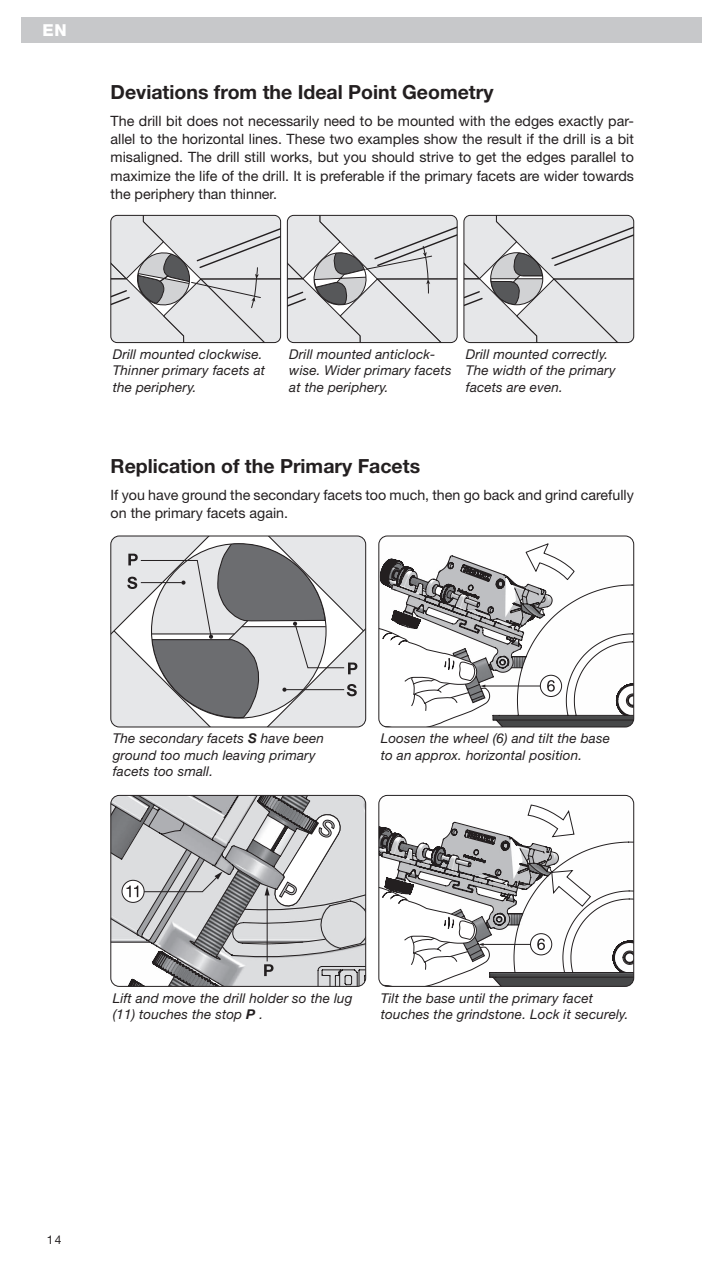
<style>
.page{position:relative;width:702px;height:1263px;background:#fff}
.page>*{position:absolute;margin:0;border:0;box-sizing:border-box;transform-origin:0 0}
.t1{font:700 19.5px "Helvetica Neue LT Std";color:#231f20}
.t2{font:800 16.5px "Helvetica Neue LT Std";color:#fff}
.t3{font:14.25px/18.3px "Helvetica Neue LT Std";color:#231f20;text-align:justify}
.t4{font:italic 13.5px/16.5px "Helvetica Neue LT Std";letter-spacing:.01em;color:#231f20}
.t5{font:12px "Helvetica Neue LT Std";color:#231f20}
.s1{font-weight:700}
</style>
<div class="page">
<div style="left:21px;top:17px;width:681px;height:26px;background:#c7c8ca"></div>
<svg style="left:111px;top:215px;width:168px;height:128px;background:#d4d4d6"></svg>
<div style="left:111px;top:215px;width:170px;height:128px;border:1px solid #231f20;border-radius:6px"></div>
<svg style="left:287px;top:215px;width:170px;height:128px;background:#d2d3d5"></svg>
<div style="left:287px;top:215px;width:170px;height:128px;border:1px solid #231f20;border-radius:6px"></div>
<svg style="left:465px;top:215px;width:167px;height:128px;background:#d4d5d7"></svg>
<div style="left:463px;top:215px;width:171px;height:128px;border:1px solid #231f20;border-radius:6px"></div>
<svg style="left:111px;top:536px;width:254px;height:191px;background:#bfc0c2"></svg>
<hr style="left:286px;top:689px;width:58px;height:1px;background:#231f20">
<div style="left:111px;top:536px;width:255px;height:191px;border:1px solid #231f20;border-radius:9px"></div>
<svg style="left:380px;top:555px;width:253px;height:172px"></svg>
<svg style="left:525px;top:543px;width:49px;height:37px"></svg>
<hr style="left:484px;top:686px;width:59px;height:1px;background:#231f20">
<svg style="left:379px;top:623px;width:111px;height:104px"></svg>
<div style="left:540px;top:675px;width:21px;height:21px;background:#fff;border-radius:50%"></div>
<div style="left:540px;top:675px;width:22px;height:22px;border:1px solid #231f20;border-radius:50%"></div>
<svg style="left:547px;top:680px;width:7px;height:12px"></svg>
<div style="left:378px;top:536px;width:256px;height:191px;border:1px solid #231f20;border-radius:9px"></div>
<svg style="left:380px;top:822px;width:253px;height:164px"></svg>
<svg style="left:527px;top:805px;width:47px;height:32px"></svg>
<hr style="left:482px;top:944px;width:60px;height:1px;background:#231f20">
<svg style="left:379px;top:881px;width:110px;height:105px"></svg>
<div style="left:530px;top:934px;width:21px;height:21px;background:#fff;border-radius:50%"></div>
<div style="left:530px;top:933px;width:22px;height:22px;border:1px solid #231f20;border-radius:50%"></div>
<svg style="left:537px;top:938px;width:8px;height:12px"></svg>
<svg style="left:551px;top:870px;width:40px;height:37px"></svg>
<div style="left:378px;top:795px;width:256px;height:191px;border:1px solid #231f20;border-radius:9px"></div>
<svg style="left:342px;top:795px;width:23px;height:191px;background:#d2d3d5"></svg>
<svg style="left:111px;top:795px;width:231px;height:191px"></svg>
<svg style="left:122px;top:880px;width:22px;height:22px"></svg>
<div style="left:122px;top:880px;width:22px;height:23px;border:1px solid #231f20;border-radius:50%"></div>
<svg style="left:126px;top:797px;width:214px;height:187px;background:#bbbcbe"></svg>
<div style="left:111px;top:795px;width:255px;height:191px;border:1px solid #231f20;border-radius:9px"></div>
<p class="t2" style="left:43px;top:20px;width:26px">EN</p>
<h1 class="t1" style="left:111px;top:80px;width:384px">Deviations from the Ideal Point Geometry</h1>
<p class="t3" style="left:111px;top:111px;width:525px">The drill bit does not necessarily need to be mounted with the edges exactly par&shy;allel to the horizontal lines. These two examples show the result if the drill is a bit misaligned. The drill still works, but you should strive to get the edges parallel to maximize the life of the drill. It is preferable if the primary facets are wider towards the periphery than thinner.</p>
<p class="t4" style="left:113px;top:345px;width:154px">Drill mounted clockwise.<br>Thinner primary facets at the periphery.</p>
<p class="t4" style="left:289px;top:345px;width:164px">Drill mounted anticlock&shy;wise. Wider primary facets at the periphery.</p>
<p class="t4" style="left:466px;top:345px;width:151px">Drill mounted correctly.<br>The width of the primary facets are even.</p>
<h1 class="t1" style="left:111px;top:454px;width:311px">Replication of the Primary Facets</h1>
<p class="t3" style="left:111px;top:486px;width:524px">If you have ground the secondary facets too much, then go back and grind carefully on the primary facets again.</p>
<p class="t4" style="left:113px;top:730px;width:213px">The secondary facets <span class="s1">S</span> have been ground too much leaving primary facets too small.</p>
<p class="t4" style="left:381px;top:730px;width:231px">Loosen the wheel (6) and tilt the base to an approx. horizontal position.</p>
<p class="t4" style="left:113px;top:989px;width:241px">Lift and move the drill holder so the lug (11) touches the stop <span class="s1">P</span> .</p>
<p class="t4" style="left:381px;top:989px;width:249px">Tilt the base until the primary facet touches the grindstone. Lock it securely.</p>
<p class="t5" style="left:47px;top:1232px;width:16px">14</p>
</div>
